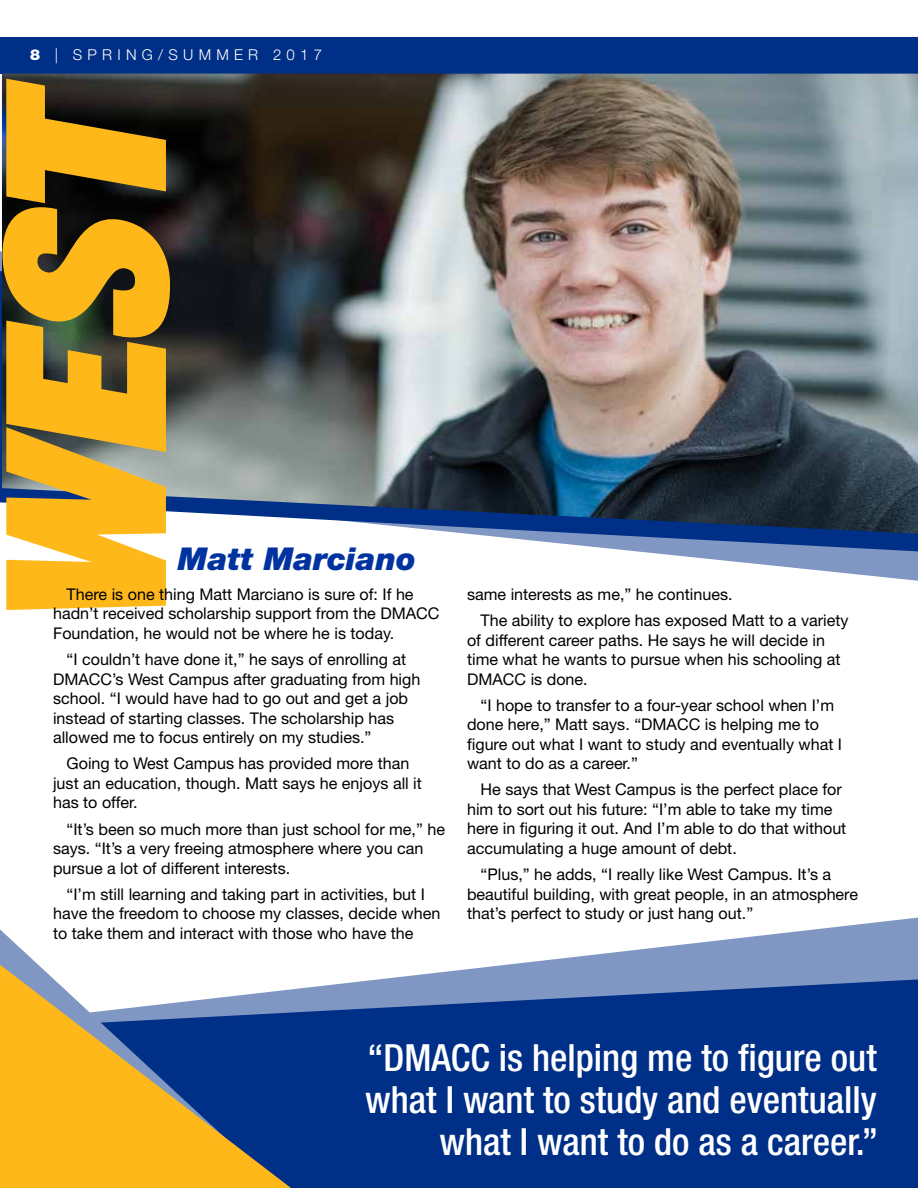
<style>
.page{position:relative;width:918px;height:1188px;background:#fff}
.page>*{position:absolute;margin:0;border:0;box-sizing:border-box;transform-origin:0 0}
.t1{font:italic 239.7px "Knockout HTF90 Ultmt Welterwt";color:#ffb819;scale:1.07 1}
.t2{font:500 condensed 37.5px/42px "Helvetica Neue LT Std";color:#fff;text-align:right}
.t3{font:italic 900 31.5px "Helvetica Neue LT Std";color:#0033a0}
.t4{font:16.2px/19.5px "Helvetica Neue LT Std";color:#000}
.t5{font:300 15px "Helvetica Neue LT Std";letter-spacing:.35em;color:#fff}
.s1{font-weight:900}
</style>
<div class="page">
<div style="left:0;top:37px;width:918px;height:37px;background:#002f87"></div>
<svg style="left:0;top:251px;width:918px;height:330px"></svg>
<svg style="left:0;top:271px;width:918px;height:280px"></svg>
<img style="left:2px;top:74px;width:916px;height:460px">
<svg style="left:383px;top:918px;width:535px;height:61px"></svg>
<svg style="left:291px;top:979px;width:627px;height:209px;background:#0a378c"></svg>
<svg style="left:0;top:929px;width:39px;height:36px"></svg>
<svg style="left:0;top:965px;width:291px;height:223px;background:#ad9965"></svg>
<p class="t5" style="left:30px;top:45px;width:293px"><span class="s1">8</span> | SPRING/SUMMER 2017</p>
<p class="t1" style="left:-43px;top:636px;width:541px;rotate:-90deg">WEST</p>
<p class="t3" style="left:178px;top:540px;width:240px">Matt Marciano</p>
<p class="t4" style="left:53px;top:584px;width:388px;text-indent:13px">There is one thing Matt Marciano is sure of: If he hadn’t received scholarship support from the DMACC<br>Foundation, he would not be where he is today.</p>
<p class="t4" style="left:53px;top:649px;width:369px;text-indent:13px">“I couldn’t have done it,” he says of enrolling at DMACC’s West Campus after graduating from high school. “I would have had to go out and get a job instead of starting classes. The scholarship has allowed me to focus entirely on my studies.”</p>
<p class="t4" style="left:53px;top:754px;width:370px;text-indent:13px">Going to West Campus has provided more than just an education, though. Matt says he enjoys all it has to offer.</p>
<p class="t4" style="left:53px;top:819px;width:393px;text-indent:13px">“It’s been so much more than just school for me,” he says. “It’s a very freeing atmosphere where you can pursue a lot of different interests.</p>
<p class="t4" style="left:53px;top:884px;width:389px;text-indent:13px">“I’m still learning and taking part in activities, but I have the freedom to choose my classes, decide when to take them and interact with those who have the</p>
<p class="t4" style="left:481px;top:581px;width:369px;line-height:26.2px;text-indent:-13px">same interests as me,” he continues.<br>The ability to explore has exposed Matt to a variety</p>
<p class="t4" style="left:467px;top:630px;width:375px">of different career paths. He says he will decide in time what he wants to pursue when his schooling at<br>DMACC is done.</p>
<p class="t4" style="left:467px;top:695px;width:377px;text-indent:13px">“I hope to transfer to a four-year school when I’m done here,” Matt says. “DMACC is helping me to fgure out what I want to study and eventually what I want to do as a career.”</p>
<p class="t4" style="left:467px;top:780px;width:381px;text-indent:13px">He says that West Campus is the perfect place for him to sort out his future: “I’m able to take my time here in fguring it out. And I’m able to do that without accumulating a huge amount of debt.</p>
<p class="t4" style="left:467px;top:864px;width:392px;text-indent:13px">“Plus,” he adds, “I really like West Campus. It’s a beautiful building, with great people, in an atmosphere that’s perfect to study or just hang out.”</p>
<p class="t2" style="left:365px;top:1037px;width:514px">“DMACC is helping me to fgure out what I want to study and eventually what I want to do as a career.”</p>
</div>
